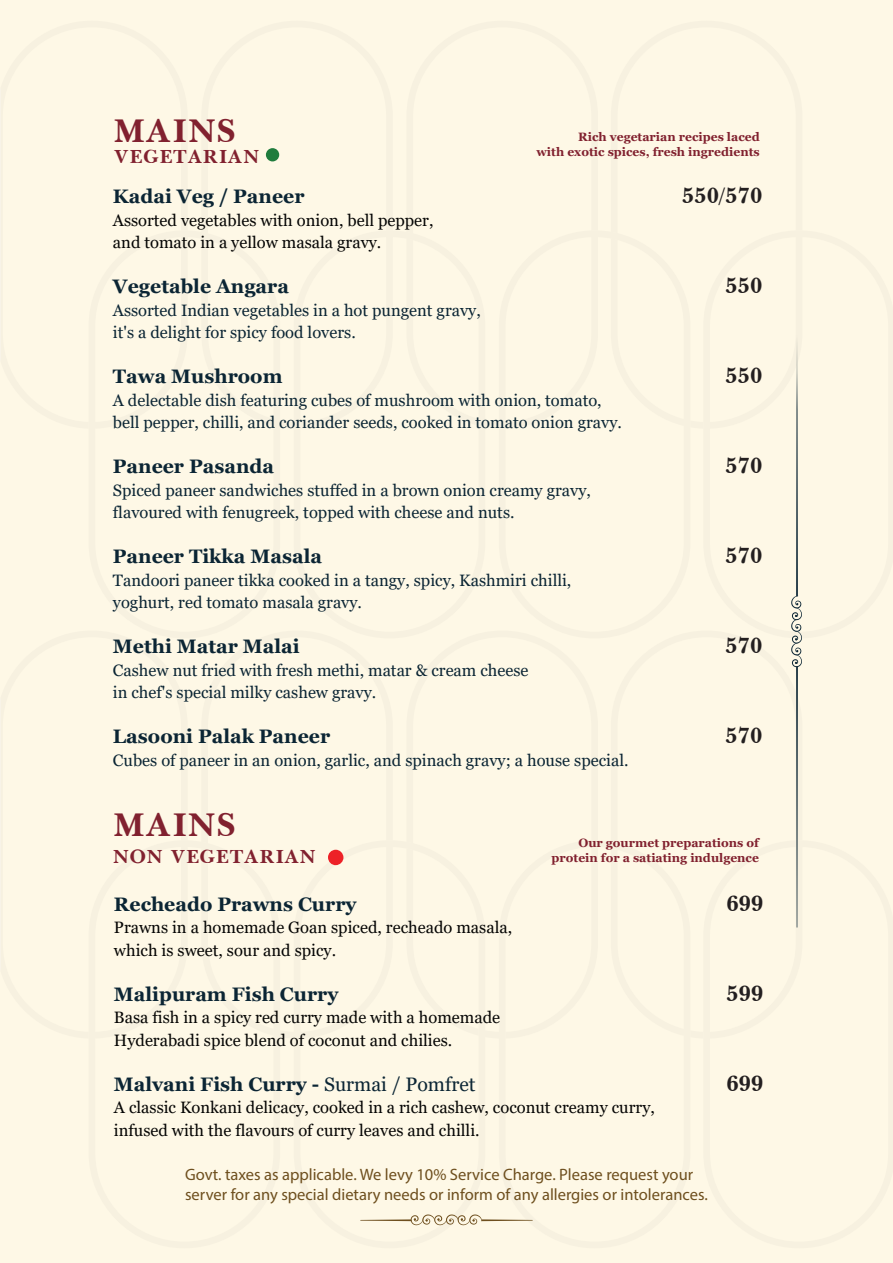
<style>
.page{position:relative;width:893px;height:1263px;background:#fff}
.page>*{position:absolute;margin:0;border:0;box-sizing:border-box;transform-origin:0 0}
.t1{font:700 39px "Baskerville";color:#81212f}
.t2{font:700 22.5px "Baskerville BT";color:#231f20}
.t3{font:700 22.5px "Baskerville";color:#81212f}
.t4{font:700 19.5px "Georgia";color:#0b2534}
.t5{font:16.5px/22.5px "Georgia";color:#0b2534}
.t6{font:16.5px/22.5px "Georgia";color:#050504}
.t7{font:16.5px/19.8px "Myriad Pro";color:#6e4f1e}
.t8{font:700 12.15px/14.5px "Georgia Pro";color:#81212f;text-align:right}
.s1{font-weight:400}
</style>
<div class="page">
<div style="left:1px;top:0;width:892px;height:1263px;background:#fef8e6"></div>
<svg style="left:0;top:88px;width:1px;height:273px"></svg>
<svg style="left:0;top:698px;width:1px;height:273px"></svg>
<div style="left:266px;top:148px;width:13px;height:13px;background:#1f7c3d;border-radius:50%"></div>
<div style="left:328px;top:850px;width:16px;height:15px;background:#ed2127;border-radius:50%"></div>
<hr style="left:481px;top:1219px;width:52px;height:2px;background:#6e4f1e">
<hr style="left:360px;top:1219px;width:52px;height:2px;background:#6e4f1e">
<svg style="left:411px;top:1214px;width:71px;height:11px"></svg>
<hr style="left:796px;top:666px;width:2px;height:261px;background:#0b2534">
<svg style="left:791px;top:338px;width:11px;height:329px"></svg>
<h1 class="t1" style="left:113px;top:111px;width:125px">MAINS</h1>
<h2 class="t3" style="left:114px;top:145px;width:147px">VEGETARIAN</h2>
<p class="t8" style="left:536px;top:130px;width:225px">Rich vegetarian recipes laced<br>with exotic spices, fresh ingredients</p>
<p class="t4" style="left:113px;top:184px;width:193px">Kadai Veg / Paneer</p>
<p class="t6" style="left:113px;top:209px;width:322px">Assorted vegetables with onion, bell pepper, and tomato in a yellow masala gravy.</p>
<p class="t4" style="left:113px;top:274px;width:178px">Vegetable Angara</p>
<p class="t5" style="left:113px;top:299px;width:369px">Assorted Indian vegetables in a hot pungent gravy, it's a delight for spicy food lovers.</p>
<p class="t4" style="left:113px;top:364px;width:171px">Tawa Mushroom</p>
<p class="t5" style="left:113px;top:389px;width:510px">A delectable dish featuring cubes of mushroom with onion, tomato, bell pepper, chilli, and coriander seeds, cooked in tomato onion gravy.</p>
<p class="t4" style="left:113px;top:454px;width:163px">Paneer Pasanda</p>
<p class="t5" style="left:113px;top:479px;width:480px">Spiced paneer sandwiches stuffed in a brown onion creamy gravy, flavoured with fenugreek, topped with cheese and nuts.</p>
<p class="t4" style="left:113px;top:544px;width:211px">Paneer Tikka Masala</p>
<p class="t5" style="left:113px;top:569px;width:460px">Tandoori paneer tikka cooked in a tangy, spicy, Kashmiri chilli, yoghurt, red tomato masala gravy.</p>
<p class="t4" style="left:113px;top:634px;width:188px">Methi Matar Malai</p>
<p class="t5" style="left:113px;top:659px;width:417px">Cashew nut fried with fresh methi, matar &amp; cream cheese in chef's special milky cashew gravy.</p>
<p class="t4" style="left:113px;top:724px;width:219px">Lasooni Palak Paneer</p>
<p class="t5" style="left:113px;top:749px;width:517px">Cubes of paneer in an onion, garlic, and spinach gravy; a house special.</p>
<h2 class="t2" style="left:682px;top:181px;width:82px">550/570</h2>
<h2 class="t2" style="left:725px;top:271px;width:39px">550</h2>
<h2 class="t2" style="left:725px;top:361px;width:39px">550</h2>
<h2 class="t2" style="left:725px;top:451px;width:39px">570</h2>
<h2 class="t2" style="left:725px;top:541px;width:39px">570</h2>
<h2 class="t2" style="left:725px;top:631px;width:39px">570</h2>
<h2 class="t2" style="left:725px;top:721px;width:39px">570</h2>
<h1 class="t1" style="left:113px;top:805px;width:125px">MAINS</h1>
<h2 class="t3" style="left:113px;top:845px;width:205px">NON VEGETARIAN</h2>
<p class="t8" style="left:552px;top:836px;width:209px">Our gourmet preparations of protein for a satiating indulgence</p>
<p class="t4" style="left:114px;top:891px;width:244px">Recheado Prawns Curry</p>
<p class="t6" style="left:114px;top:917px;width:400px">Prawns in a homemade Goan spiced, recheado masala, which is sweet, sour and spicy.</p>
<p class="t4" style="left:114px;top:981px;width:226px">Malipuram Fish Curry</p>
<p class="t6" style="left:114px;top:1007px;width:388px">Basa fish in a spicy red curry made with a homemade<br>Hyderabadi spice blend of coconut and chilies.</p>
<p class="t4" style="left:114px;top:1071px;width:363px">Malvani Fish Curry - <span class="s1">Surmai / Pomfret</span></p>
<p class="t6" style="left:114px;top:1097px;width:542px">A classic Konkani delicacy, cooked in a rich cashew, coconut creamy curry, infused with the flavours of curry leaves and chilli.</p>
<h2 class="t2" style="left:726px;top:889px;width:39px">699</h2>
<h2 class="t2" style="left:726px;top:979px;width:39px">599</h2>
<h2 class="t2" style="left:726px;top:1069px;width:39px">699</h2>
<p class="t7" style="left:185px;top:1164px;width:524px">Govt. taxes as applicable. We levy 10% Service Charge. Please request your server for any special dietary needs or inform of any allergies or intolerances.</p>
</div>
